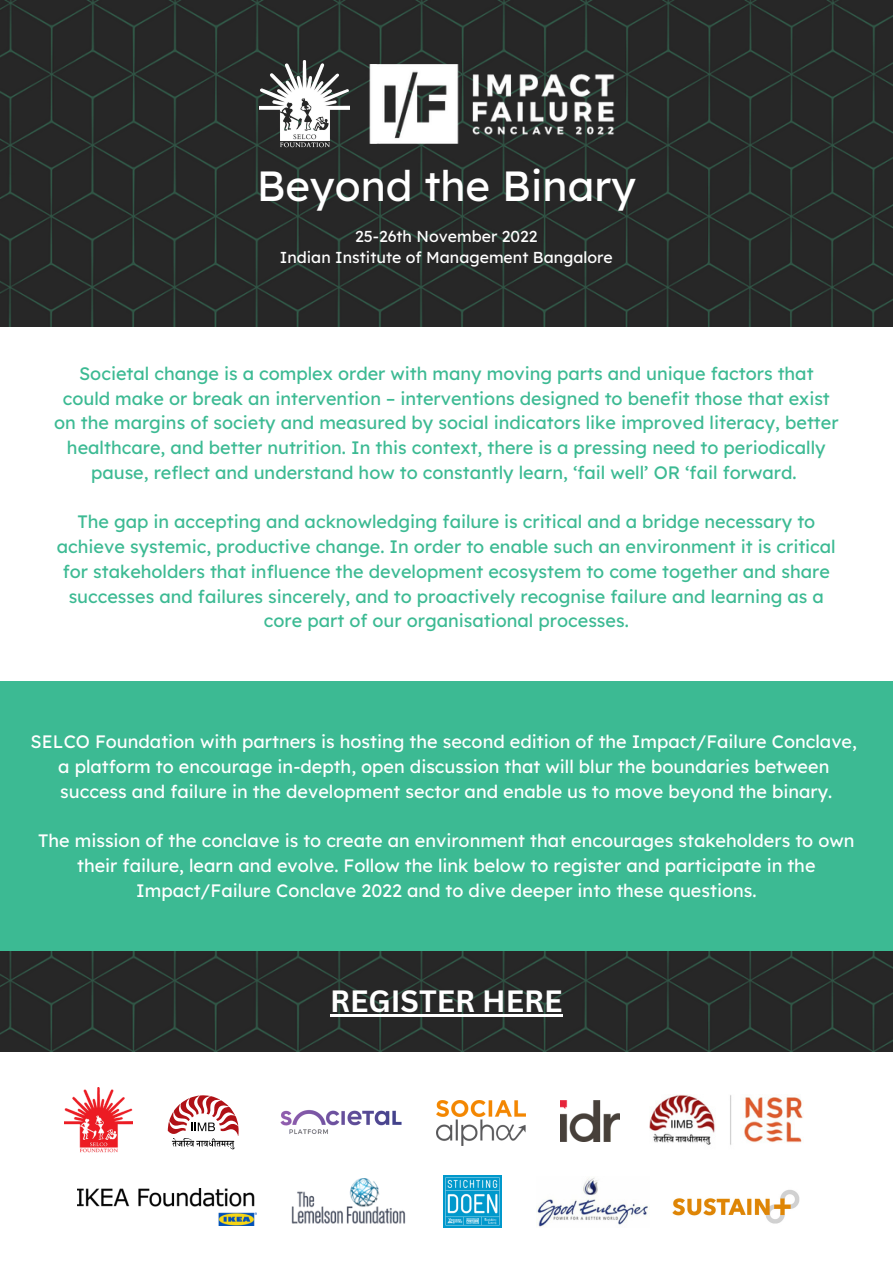
<style>
.page{position:relative;width:893px;height:1264px;background:#fff}
.page>*{position:absolute;margin:0;border:0;box-sizing:border-box;transform-origin:0 0}
.t1{font:42.15px "Lexend Deca";color:#fff}
.t2{font:700 30px "Canva Sans";color:#fff}
.t3{font:18px/24.8px "Lexend Deca";color:#3cba93;text-align:center}
.t4{font:18px/24.8px "Lexend Deca";color:#fff;text-align:center}
.t5{font:15.9px/21.6px "Lexend Deca";color:#fff;text-align:center}
</style>
<div class="page">
<div style="left:0;top:0;width:892px;height:1262px;background:#3cba93"></div>
<img style="left:0;top:0;width:892px;height:327px">
<div style="left:0;top:327px;width:892px;height:353px;background:#fff"></div>
<div style="left:0;top:1051px;width:892px;height:211px;background:#fff"></div>
<img style="left:352px;top:65px;width:290px;height:79px">
<img style="left:0;top:951px;width:892px;height:100px">
<svg style="left:168px;top:1095px;width:71px;height:54px"></svg>
<img style="left:291px;top:1178px;width:115px;height:46px">
<img style="left:536px;top:1178px;width:112px;height:48px">
<img style="left:77px;top:1188px;width:179px;height:37px">
<img style="left:443px;top:1175px;width:58px;height:52px">
<img style="left:280px;top:1110px;width:122px;height:24px">
<img style="left:65px;top:1087px;width:67px;height:66px">
<img style="left:560px;top:1100px;width:60px;height:41px">
<img style="left:436px;top:1100px;width:89px;height:45px">
<img style="left:649px;top:1095px;width:154px;height:50px">
<img style="left:260px;top:61px;width:90px;height:90px">
<img style="left:672px;top:1190px;width:128px;height:34px">
<hr style="left:330px;top:1014px;width:232px;height:2px;background:#fff">
<h1 class="t1" style="left:257px;top:159px;width:380px">Beyond the Binary</h1>
<p class="t5" style="left:280px;top:225px;width:334px">25-26th November 2022<br>Indian Institute of Management Bangalore</p>
<p class="t3" style="left:54px;top:361px;width:786px">Societal change is a complex order with many moving parts and unique factors that could make or break an intervention – interventions designed to benefit those that exist on the margins of society and measured by social indicators like improved literacy, better healthcare, and better nutrition. In this context, there is a pressing need to periodically pause, reflect and understand how to constantly learn, ‘fail well’ OR ‘fail forward.</p>
<p class="t3" style="left:57px;top:509px;width:780px">The gap in accepting and acknowledging failure is critical and a bridge necessary to achieve systemic, productive change. In order to enable such an environment it is critical for stakeholders that influence the development ecosystem to come together and share successes and failures sincerely, and to proactively recognise failure and learning as a core part of our organisational processes.</p>
<p class="t4" style="left:31px;top:729px;width:827px">SELCO Foundation with partners is hosting the second edition of the Impact/Failure Conclave, a platform to encourage in-depth, open discussion that will blur the boundaries between success and failure in the development sector and enable us to move beyond the binary.</p>
<p class="t4" style="left:38px;top:828px;width:817px">The mission of the conclave is to create an environment that encourages stakeholders to own their failure, learn and evolve. Follow the link below to register and participate in the<br>Impact/Failure Conclave 2022 and to dive deeper into these questions.</p>
<h2 class="t2" style="left:330px;top:980px;width:234px">REGISTER HERE</h2>
</div>
